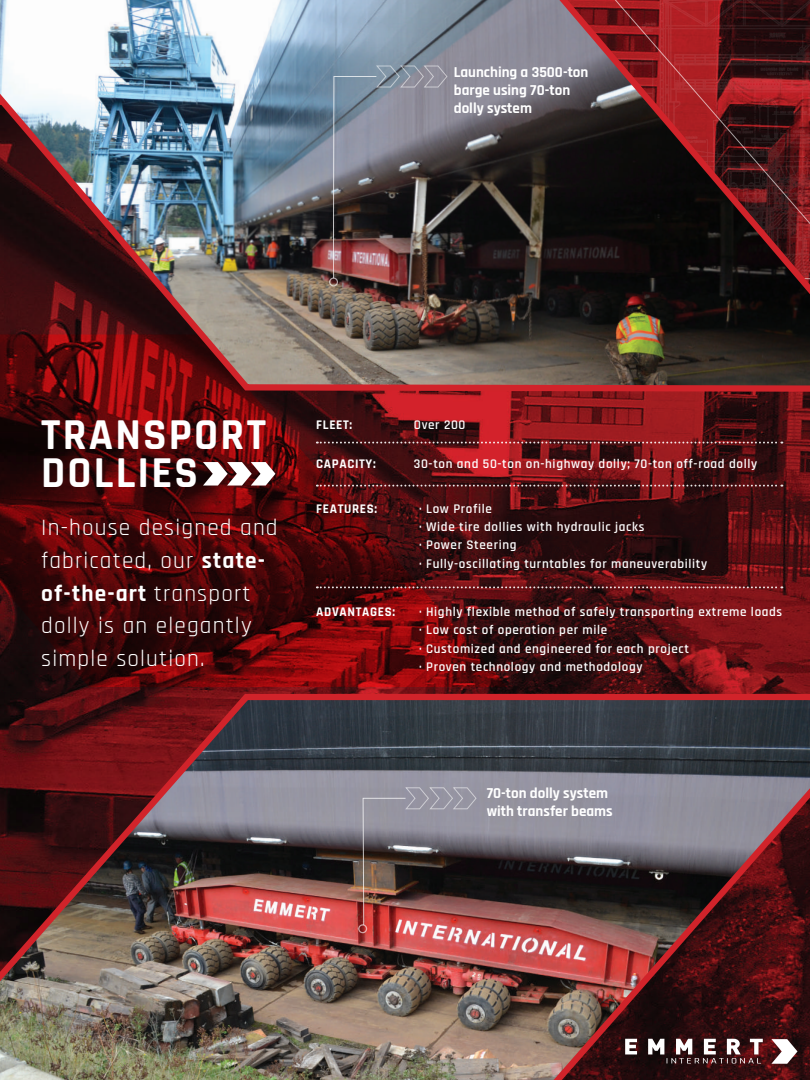
<style>
.page{position:relative;width:810px;height:1080px;background:#fff}
.page>*{position:absolute;margin:0;border:0;box-sizing:border-box;transform-origin:0 0}
.t1{font:700 43.75px/37.5px "Rajdhani";letter-spacing:.05em;color:#fff}
.t2{font:23.25px/32.5px "Rajdhani";letter-spacing:.05em;color:#fff}
.t3{font:700 15px/18px "Rajdhani";color:#fff}
.t4{font:600 13px/18.2px "Rajdhani";letter-spacing:.05em;color:#fff}
.t5{font:700 13px "Rajdhani";letter-spacing:.05em;color:#fff}
.s1{font-weight:700}
</style>
<div class="page">
<svg style="left:0;top:398px;width:508px;height:289px;background:#700a0d"></svg>
<img style="left:0;top:0;width:810px;height:398px">
<img style="left:0;top:688px;width:810px;height:392px">
<svg style="left:625px;top:1039px;width:12px;height:15px"></svg>
<svg style="left:771px;top:1039px;width:27px;height:25px"></svg>
<svg style="left:648px;top:1039px;width:115px;height:24px"></svg>
<svg style="left:0;top:400px;width:810px;height:280px;background:#530d0f"></svg>
<svg style="left:317px;top:586px;width:465px;height:2px"></svg>
<svg style="left:317px;top:485px;width:465px;height:2px"></svg>
<svg style="left:317px;top:442px;width:465px;height:2px"></svg>
<img style="left:333px;top:65px;width:115px;height:214px">
<div style="left:329px;top:278px;width:9px;height:9px;border:1px solid #fff;border-radius:50%"></div>
<img style="left:363px;top:787px;width:114px;height:138px">
<div style="left:358px;top:924px;width:9px;height:9px;border:1px solid #fff;border-radius:50%"></div>
<p class="t3" style="left:454px;top:64px;width:136px">Launching a 3500-ton barge using 70-ton dolly system</p>
<h1 class="t1" style="left:41px;top:418px;width:226px">TRANSPORT<br>DOLLIES</h1>
<p class="t5" style="left:316px;top:417px;width:37px">FLEET:</p>
<p class="t4" style="left:414px;top:416px;width:53px">Over 200</p>
<p class="t5" style="left:316px;top:456px;width:61px">CAPACITY:</p>
<p class="t4" style="left:414px;top:455px;width:345px">30-ton and 50-ton on-highway dolly; 70-ton off-road dolly</p>
<p class="t5" style="left:316px;top:501px;width:62px">FEATURES:</p>
<p class="t4" style="left:419px;top:500px;width:290px">· Low Profile<br>· Wide tire dollies with hydraulic jacks<br>· Power Steering<br>· Fully-oscillating turntables for maneuverability</p>
<p class="t4" style="left:419px;top:603px;width:365px">· Highly flexible method of safely transporting extreme loads · Low cost of operation per mile<br>· Customized and engineered for each project<br>· Proven technology and methodology</p>
<h2 class="t2" style="left:41px;top:513px;width:238px">In-house designed and fabricated, our <span class="s1">state&shy;of-the-art</span> transport dolly is an elegantly simple solution.</h2>
<p class="t5" style="left:316px;top:604px;width:80px">ADVANTAGES:</p>
<p class="t3" style="left:487px;top:784px;width:128px">70-ton dolly system with transfer beams</p>
</div>
